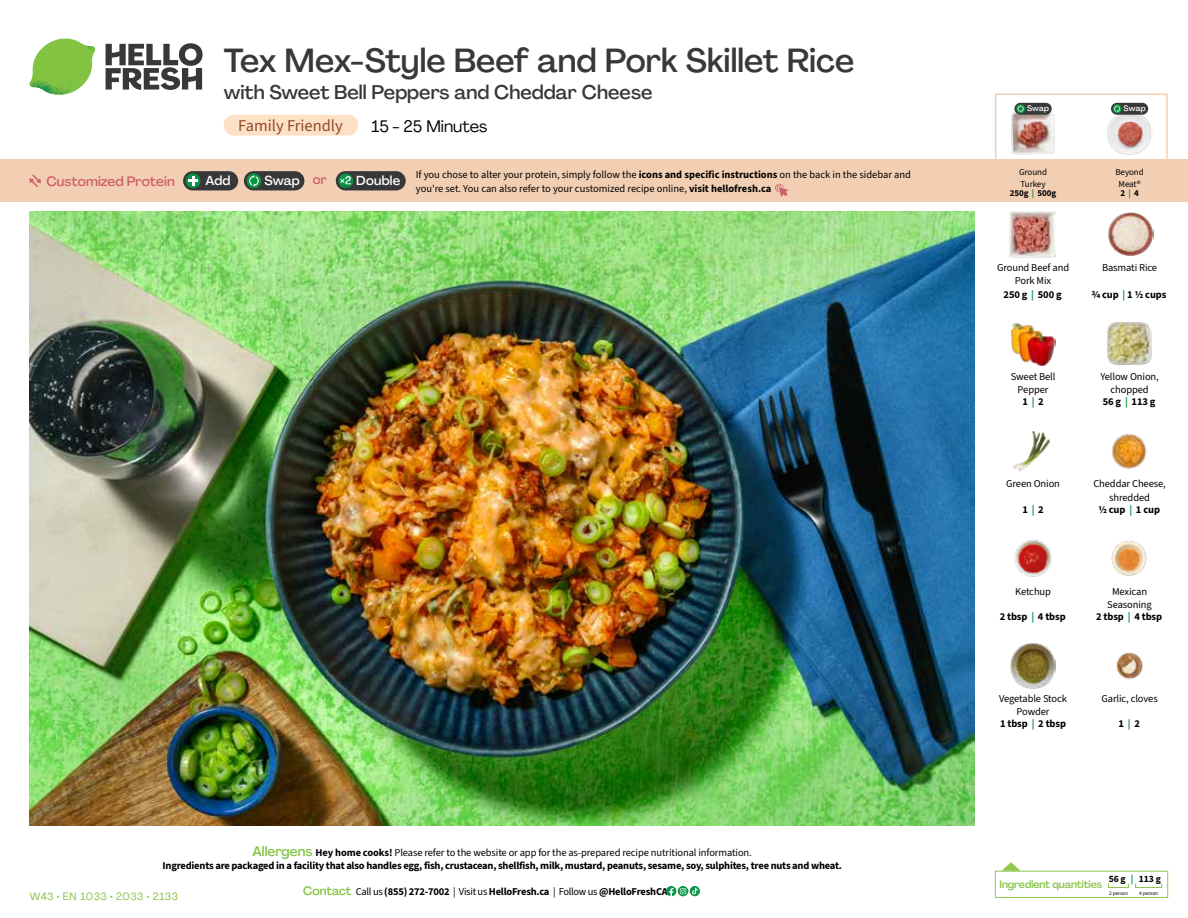
<style>
.page{position:relative;width:1188px;height:918px;background:#fff}
.page>*{position:absolute;margin:0;border:0;box-sizing:border-box;transform-origin:0 0}
.t1{font:500 33px "Agrandir";letter-spacing:-.005em;color:#383839}
.t2{font:500 19.5px "Agrandir";color:#383839}
.t3{font:16.5px "Source Sans 3";color:#8e4b25}
.t4{font:16.5px "Agrandir";color:#000}
.t5{font:500 13.5px "Agrandir";color:#d15f6a}
.t6{font:500 12.9px "Agrandir";letter-spacing:.015em;color:#fff}
.t7{font:700 10.5px/13.5px "Source Sans 3";letter-spacing:-.02em;color:#000;text-align:center}
.t8{font:10.5px/13.5px "Source Sans 3";letter-spacing:-.01em;color:#000;text-align:center}
.t9{font:500 10.5px "Agrandir";letter-spacing:-.01em;color:#82c341}
.t10{font:10.5px "Agrandir";letter-spacing:.05em;color:#82c341}
.t11{font:700 9.6px "Source Sans 3";color:#000}
.t12{font:9px/11.6px "Source Sans 3";letter-spacing:-.01em;color:#000;text-align:center}
.t13{font:700 9px "Source Sans 3";letter-spacing:-.01em;color:#000}
.t14{font:500 7.95px "Agrandir";letter-spacing:.01em;color:#fff}
.t15{font:5.25px "Source Sans 3";letter-spacing:-.01em;color:#000}
.s1{color:#d15f6a}
.s2{color:#0b9446}
.s3{font-weight:700}
.s4{font-family:"Agrandir";font-weight:500;font-size:13.5px;color:#82c341}
.s5{font-weight:400}
.s6{font-family:"Agrandir";font-weight:500;font-size:12px;color:#82c341}
.s7{font-weight:700;color:#0b9446}
</style>
<div class="page">
<svg style="left:106px;top:43px;width:97px;height:47px"></svg>
<svg style="left:34px;top:39px;width:59px;height:38px"></svg>
<img style="left:65px;top:39px;width:30px;height:25px">
<img style="left:33px;top:60px;width:56px;height:10px">
<img style="left:29px;top:64px;width:58px;height:31px">
<img style="left:64px;top:70px;width:25px;height:24px">
<img style="left:30px;top:211px;width:945px;height:615px">
<svg style="left:690px;top:886px;width:10px;height:10px"></svg>
<svg style="left:666px;top:886px;width:32px;height:10px"></svg>
<svg style="left:1002px;top:862px;width:19px;height:9px"></svg>
<div style="left:995px;top:871px;width:173px;height:27px;border:1px solid #91c84e"></div>
<div style="left:1108px;top:883px;width:21px;height:5px;border:1px solid #91c84e"></div>
<div style="left:1135px;top:883px;width:27px;height:5px;border:1px solid #91c84e"></div>
<img style="left:1011px;top:323px;width:45px;height:43px">
<img style="left:1107px;top:322px;width:45px;height:43px">
<img style="left:1013px;top:431px;width:38px;height:41px">
<img style="left:1112px;top:434px;width:35px;height:35px">
<img style="left:1014px;top:540px;width:38px;height:37px">
<img style="left:1111px;top:541px;width:36px;height:35px">
<img style="left:1011px;top:643px;width:45px;height:45px">
<img style="left:1108px;top:212px;width:45px;height:44px">
<img style="left:1010px;top:212px;width:45px;height:45px">
<img style="left:1116px;top:652px;width:27px;height:28px">
<div style="left:0;top:160px;width:1188px;height:42px;background:#f2cfb3"></div>
<svg style="left:29px;top:174px;width:12px;height:13px"></svg>
<div style="left:336px;top:171px;width:70px;height:19px;background:#383839;border-radius:10px"></div>
<svg style="left:338px;top:173px;width:15px;height:15px"></svg>
<div style="left:341px;top:180px;width:11px;height:11px;background:#000;opacity:.35"></div>
<svg style="left:339px;top:176px;width:12px;height:8px"></svg>
<div style="left:244px;top:171px;width:60px;height:19px;background:#383839;border-radius:10px"></div>
<div style="left:247px;top:173px;width:14px;height:15px;background:#0b9446;border-radius:50%"></div>
<svg style="left:249px;top:175px;width:10px;height:12px"></svg>
<div style="left:183px;top:171px;width:55px;height:19px;background:#383839;border-radius:10px"></div>
<div style="left:186px;top:173px;width:14px;height:15px;background:#0b9446;border-radius:50%"></div>
<svg style="left:188px;top:176px;width:10px;height:10px"></svg>
<svg style="left:775px;top:183px;width:13px;height:14px"></svg>
<div style="left:995px;top:94px;width:173px;height:69px;border:2px solid #f2cfb3"></div>
<img style="left:1107px;top:111px;width:45px;height:44px">
<img style="left:1011px;top:112px;width:44px;height:43px">
<div style="left:1111px;top:103px;width:37px;height:12px;background:#383839;border-radius:6px"></div>
<svg style="left:1113px;top:104px;width:9px;height:9px"></svg>
<svg style="left:1114px;top:105px;width:6px;height:7px"></svg>
<div style="left:1014px;top:103px;width:38px;height:12px;background:#383839;border-radius:6px"></div>
<svg style="left:1016px;top:104px;width:9px;height:9px"></svg>
<svg style="left:1018px;top:105px;width:6px;height:7px"></svg>
<div style="left:224px;top:115px;width:134px;height:21px;background:#fee0c6;border-radius:10px"></div>
<h1 class="t1" style="left:224px;top:40px;width:632px">Tex Mex-Style Beef and Pork Skillet Rice</h1>
<h2 class="t2" style="left:224px;top:80px;width:430px">with Sweet Bell Peppers and Cheddar Cheese</h2>
<h3 class="t4" style="left:372px;top:116px;width:117px">15 - 25 Minutes</h3>
<h3 class="t3" style="left:238px;top:115px;width:106px">Family Friendly</h3>
<p class="t14" style="left:1027px;top:104px;width:24px">Swap</p>
<p class="t14" style="left:1124px;top:104px;width:24px">Swap</p>
<p class="t5" style="left:46px;top:173px;width:130px">Customized Protein</p>
<p class="t6" style="left:205px;top:172px;width:27px">Add</p>
<p class="t6" style="left:264px;top:172px;width:64px">Swap <span class="s1">or</span></p>
<p class="t6" style="left:356px;top:172px;width:45px">Double</p>
<p class="t12" style="left:1115px;top:166px;width:30px">Beyond<br>Meat®</p>
<p class="t13" style="left:1120px;top:187px;width:20px">2 <span class="s2">|</span> 4</p>
<p class="t12" style="left:1019px;top:166px;width:29px;text-align:left">Ground<br>Turkey</p>
<p class="t13" style="left:1010px;top:187px;width:48px">250g <span class="s2">|</span> 500g</p>
<p class="t8" style="left:416px;top:168px;width:497px;text-align:left">If you chose to alter your protein, simply follow the <span class="s3">icons and specific instructions</span> on the back in the sidebar and you're set. You can also refer to your customized recipe online, <span class="s3">visit hellofresh.ca</span></p>
<p class="t7" style="left:163px;top:845px;width:681px"><span class="s4">Allergens</span> Hey home cooks! <span class="s5">Please refer to the website or app for the as-prepared recipe nutritional information.<br></span>Ingredients are packaged in a facility that also handles egg, fish, crustacean, shellfish, milk, mustard, peanuts, sesame, soy, sulphites, tree nuts and wheat.</p>
<p class="t10" style="left:30px;top:890px;width:150px">W43 • EN 1033 • 2033 • 2133</p>
<p class="t7" style="left:303px;top:885px;width:366px"><span class="s6">Contact</span> <span class="s5">Call us</span> (855) 272-7002 <span class="s5">| Visit us</span> HelloFresh.ca <span class="s5">| Follow us</span> @HelloFreshCA</p>
<p class="t8" style="left:997px;top:261px;width:74px">Ground Beef and<br>Pork Mix<br><span class="s3">250 g</span> <span class="s7">|</span> <span class="s3">500 g</span></p>
<p class="t8" style="left:1102px;top:261px;width:57px">Basmati Rice</p>
<p class="t7" style="left:1092px;top:288px;width:76px">3/4 cup <span class="s2">|</span> 1 1/2 cups</p>
<p class="t8" style="left:1011px;top:370px;width:46px">Sweet Bell<br>Pepper</p>
<p class="t7" style="left:1022px;top:395px;width:23px">1 <span class="s2">|</span> 2</p>
<p class="t8" style="left:1006px;top:477px;width:55px">Green Onion</p>
<p class="t7" style="left:1022px;top:502px;width:23px">1 <span class="s2">|</span> 2</p>
<p class="t8" style="left:1100px;top:370px;width:60px">Yellow Onion, chopped</p>
<p class="t7" style="left:1103px;top:395px;width:54px">56 g <span class="s2">|</span> 113 g</p>
<p class="t8" style="left:1093px;top:477px;width:74px">Cheddar Cheese, shredded</p>
<p class="t7" style="left:1098px;top:502px;width:63px">1/2 cup <span class="s2">|</span> 1 cup</p>
<p class="t8" style="left:1015px;top:584px;width:37px">Ketchup</p>
<p class="t7" style="left:1000px;top:610px;width:67px">2 tbsp <span class="s2">|</span> 4 tbsp</p>
<p class="t8" style="left:999px;top:692px;width:69px">Vegetable Stock<br>Powder</p>
<p class="t7" style="left:1000px;top:717px;width:67px">1 tbsp <span class="s2">|</span> 2 tbsp</p>
<p class="t8" style="left:1107px;top:584px;width:46px">Mexican<br>Seasoning</p>
<p class="t7" style="left:1096px;top:610px;width:67px">2 tbsp <span class="s2">|</span> 4 tbsp</p>
<p class="t8" style="left:1101px;top:692px;width:58px">Garlic, cloves</p>
<p class="t7" style="left:1118px;top:717px;width:23px">1 <span class="s2">|</span> 2</p>
<p class="t11" style="left:1109px;top:872px;width:54px">56 g <span class="s2">|</span> 113 g</p>
<p class="t15" style="left:1109px;top:890px;width:20px">2 person</p>
<p class="t15" style="left:1139px;top:890px;width:20px">4 person</p>
<p class="t9" style="left:1000px;top:878px;width:104px">Ingredient quantities</p>
</div>
